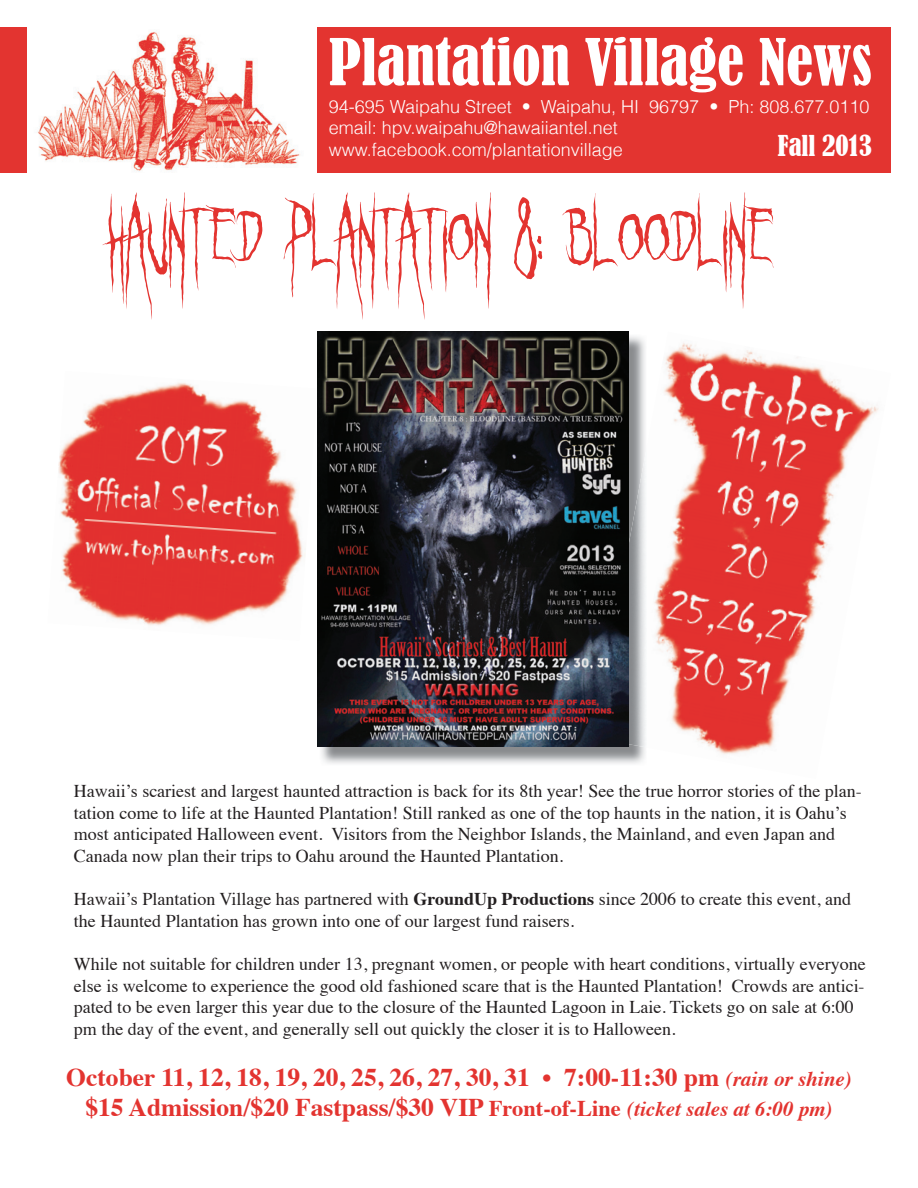
<style>
.page{position:relative;width:918px;height:1188px;background:#fff}
.page>*{position:absolute;margin:0;border:0;box-sizing:border-box;transform-origin:0 0}
.t1{font:97.5px "Ghastly Panic";color:#e33430}
.t2{font:condensed 60px "Bernard";color:#fff}
.t3{font:condensed 27px "Bernard";color:#fff}
.t4{font:700 25.5px/30.6px "Times";color:#e33430;text-align:center}
.t5{font:18px/21.6px "Times";color:#231f20}
.t6{font:300 18px/21.6px "Helvetica";color:#fff}
.s1{font-size:105px}
.s2{font-weight:700}
.s3{font-style:italic;font-size:21px}
.s4{font-size:22.5px}
</style>
<div class="page">
<img style="left:37px;top:31px;width:263px;height:141px">
<div style="left:1px;top:27px;width:26px;height:146px;background:#e33430"></div>
<div style="left:317px;top:27px;width:574px;height:146px;background:#e33430"></div>
<img style="left:58px;top:382px;width:247px;height:244px">
<img style="left:654px;top:343px;width:225px;height:412px">
<img style="left:321px;top:334px;width:324px;height:430px">
<img style="left:593px;top:447px;width:53px;height:301px">
<img style="left:317px;top:332px;width:311px;height:415px">
<h2 class="t2" style="left:329px;top:27px;width:545px">Plantation Village News</h2>
<p class="t6" style="left:329px;top:95px;width:542px">94-695 Waipahu Street • Waipahu, HI 96797 • Ph: 808.677.0110 email: hpv.waipahu@hawaiiantel.net www.facebook.com/plantationvillage</p>
<h3 class="t3" style="left:778px;top:130px;width:96px">Fall 2013</h3>
<h1 class="t1" style="left:104px;top:184px;width:671px">HAUNTED PLANTATION <span class="s1">8</span>: BLOODLINE</h1>
<p class="t5" style="left:74px;top:779px;width:789px">Hawaii’s scariest and largest haunted attraction is back for its 8th year! See the true horror stories of the plan&shy;tation come to life at the Haunted Plantation! Still ranked as one of the top haunts in the nation, it is Oahu’s most anticipated Halloween event. Visitors from the Neighbor Islands, the Mainland, and even Japan and Canada now plan their trips to Oahu around the Haunted Plantation.</p>
<p class="t5" style="left:74px;top:887px;width:779px">Hawaii’s Plantation Village has partnered with <span class="s2">GroundUp Productions</span> since 2006 to create this event, and the Haunted Plantation has grown into one of our largest fund raisers.</p>
<p class="t5" style="left:74px;top:952px;width:793px">While not suitable for children under 13, pregnant women, or people with heart conditions, virtually everyone else is welcome to experience the good old fashioned scare that is the Haunted Plantation! Crowds are antici&shy;pated to be even larger this year due to the closure of the Haunted Lagoon in Laie. Tickets go on sale at 6:00 pm the day of the event, and generally sell out quickly the closer it is to Halloween.</p>
<h3 class="t4" style="left:66px;top:1059px;width:787px">October 11, 12, 18, 19, 20, 25, 26, 27, 30, 31 • 7:00-11:30 pm <span class="s3">(rain or shine) </span>$15 Admission/$20 Fastpass/$30 VIP <span class="s4">Front-of-Line</span> <span class="s3">(ticket sales at 6:00 pm)</span></h3>
</div>
